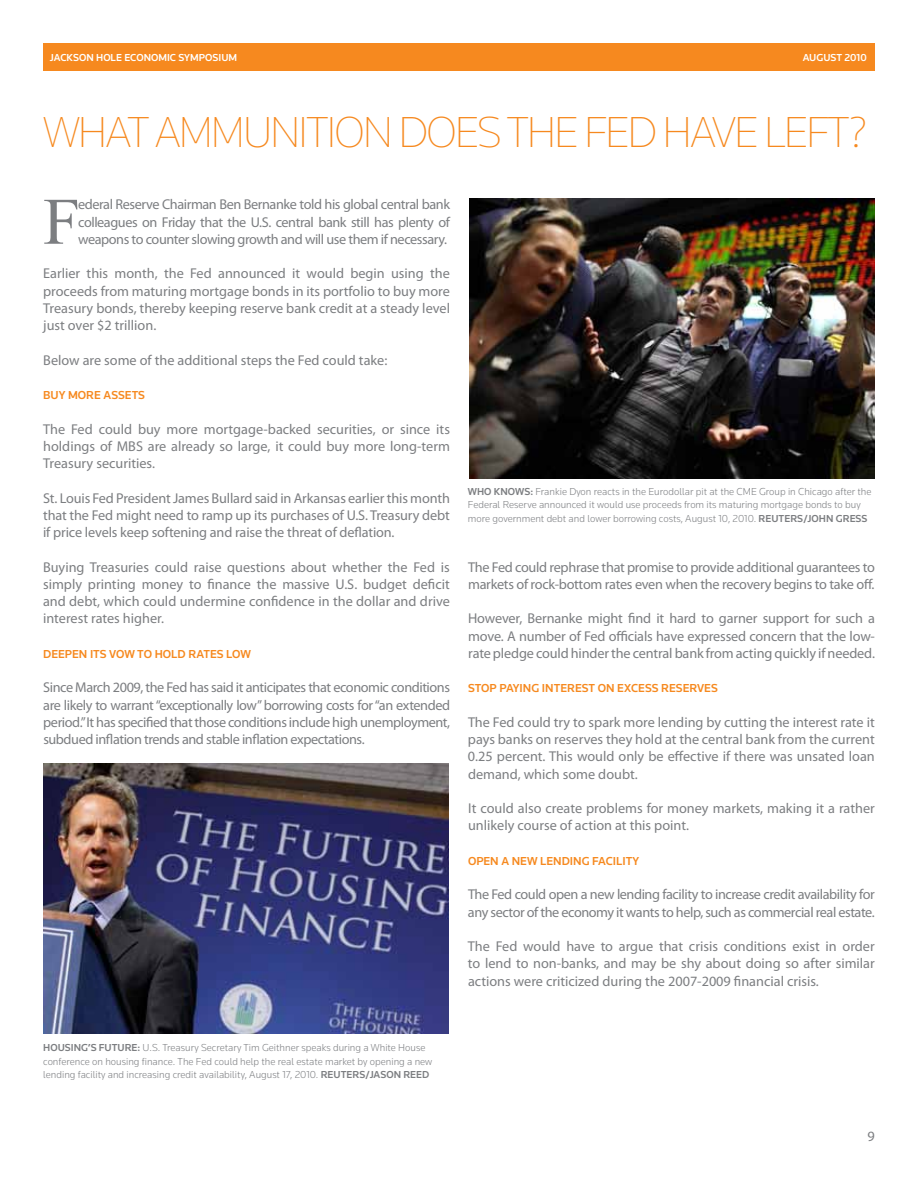
<style>
.page{position:relative;width:918px;height:1188px;background:#fff}
.page>*{position:absolute;margin:0;border:0;box-sizing:border-box;transform-origin:0 0}
.t1{font:66.3px "Times New Roman";color:#7c7e81}
.t2{font:200 45px "Knowledge";letter-spacing:-.05em;color:#f6891f}
.t3{font:14.25px/17.2px "Myriad Pro";letter-spacing:-.01em;color:#7c7e81;text-align:justify}
.t4{font:14.25px/17.2px "Myriad Pro";letter-spacing:-.03em;color:#7c7e81}
.t5{font:500 12px "Knowledge";color:#f6891f}
.t6{font:300 10.5px/13.5px "Knowledge";color:#7c7e81}
.t7{font:500 10.5px "Knowledge";color:#7c7e81}
.t8{font:500 10.5px "Knowledge";color:#fff}
.s1{font-weight:500}
</style>
<div class="page">
<div style="left:43px;top:43px;width:832px;height:28px;background:#f6891f"></div>
<img style="left:470px;top:199px;width:405px;height:280px">
<img style="left:43px;top:764px;width:405px;height:270px">
<p class="t8" style="left:50px;top:51px;width:189px">JACKSON HOLE ECONOMIC SYMPOSIUM</p>
<p class="t8" style="left:803px;top:51px;width:65px">AUGUST 2010</p>
<h2 class="t2" style="left:43px;top:104px;width:166px">WHAT AMMU</h2>
<h2 class="t2" style="left:270px;top:104px;width:599px">NITI ON DOES THE FED HAVE LEFT?</h2>
<h1 class="t1" style="left:43px;top:177px;width:38px">F</h1>
<p class="t3" style="left:78px;top:196px;width:373px">ederal Reserve Chairman Ben Bernanke told his global central bank colleagues on Friday that the U.S. central bank still has plenty of weapons to counter slowing growth and will use them if necessary.</p>
<p class="t3" style="left:43px;top:265px;width:408px">Earlier this month, the Fed announced it would begin using the proceeds from maturing mortgage bonds in its portfolio to buy more Treasury bonds, thereby keeping reserve bank credit at a steady level just over $2 trillion.</p>
<p class="t3" style="left:43px;top:351px;width:346px">Below are some of the additional steps the Fed could take:</p>
<p class="t5" style="left:43px;top:388px;width:34px">BUY MORE</p>
<p class="t5" style="left:104px;top:388px;width:8px">ASSETS</p>
<p class="t3" style="left:43px;top:420px;width:408px">The Fed could buy more mortgage-backed securities, or since its holdings of MBS are already so large, it could buy more long-term Treasury securities.</p>
<p class="t3" style="left:43px;top:489px;width:408px">St. Louis Fed President James Bullard said in Arkansas earlier this month that the Fed might need to ramp up its purchases of U.S. Treasury debt if price levels keep softening and raise the threat of deflation.</p>
<p class="t3" style="left:43px;top:558px;width:408px">Buying Treasuries could raise questions about whether the Fed is simply printing money to finance the massive U.S. budget deficit and debt, which could undermine confidence in the dollar and drive interest rates higher.</p>
<p class="t5" style="left:43px;top:646px;width:9px">DEEPEN</p>
<p class="t5" style="left:90px;top:646px;width:29px">ITS VOW</p>
<p class="t5" style="left:137px;top:646px;width:26px">TO HOLD</p>
<p class="t5" style="left:188px;top:646px;width:8px">RATES</p>
<p class="t5" style="left:226px;top:646px;width:10px">LOW</p>
<p class="t3" style="left:43px;top:679px;width:408px">Since March 2009, the Fed has said it anticipates that economic conditions are likely to warrant “exceptionally low”borrowing costs for “an extended period.”It has specified that those conditions include high unemployment, subdued inflation trends and stable inflation expectations.</p>
<p class="t7" style="left:468px;top:485px;width:9px">WHO</p>
<p class="t7" style="left:494px;top:485px;width:9px">KNOWS</p>
<p class="t6" style="left:530px;top:484px;width:214px"><span class="s1">:</span> Frankie Dyon reacts in the Eurodollar pit at the CME</p>
<p class="t6" style="left:468px;top:484px;width:405px;text-indent:291px">Group in Chicago after the<br>Federal Reserve announced it would use proceeds from its maturing mortgage bonds to buy more government debt and lower borrowing costs, August 10, 2010. <span class="s1">REUTERS</span></p>
<p class="t7" style="left:803px;top:512px;width:66px">/JOHN GRESS</p>
<p class="t3" style="left:468px;top:558px;width:408px">The Fed could rephrase that promise to provide additional guarantees to markets of rock-bottom rates even when the recovery begins to take off.</p>
<p class="t3" style="left:468px;top:610px;width:408px">However, Bernanke might find it hard to garner support for such a move. A number of Fed officials have expressed concern that the low&shy;ratepledge could hinderthe centralbank from acting quickly if needed.</p>
<p class="t5" style="left:468px;top:681px;width:9px">STOP</p>
<p class="t5" style="left:499px;top:681px;width:8px">PAYING</p>
<p class="t5" style="left:542px;top:681px;width:8px">INTEREST</p>
<p class="t5" style="left:598px;top:681px;width:42px">ON EXCESS</p>
<p class="t5" style="left:661px;top:681px;width:8px">RESERVES</p>
<p class="t3" style="left:468px;top:713px;width:408px">The Fed could try to spark more lending by cutting the interest rate it pays banks on reserves they hold at the central bank from the current 0.25 percent. This would only be effective if there was unsated loan demand, which some doubt.</p>
<p class="t3" style="left:468px;top:799px;width:408px">It could also create problems for money markets, making it a rather unlikely course of action at this point.</p>
<p class="t5" style="left:468px;top:853px;width:9px">OPEN</p>
<p class="t5" style="left:501px;top:853px;width:20px">ANEW</p>
<p class="t5" style="left:540px;top:853px;width:8px">LENDING</p>
<p class="t5" style="left:592px;top:853px;width:7px">FACILITY</p>
<p class="t4" style="left:468px;top:886px;width:408px">The Fed could open a new lending facility to increase credit availability for any sector of the economy it wants to help, such as commercial real estate.</p>
<p class="t3" style="left:468px;top:937px;width:408px">The Fed would have to argue that crisis conditions exist in order to lend to non-banks, and may be shy about doing so after similar actions were criticized during the 2007-2009 financial crisis.</p>
<p class="t6" style="left:43px;top:1041px;width:391px;text-indent:94px"><span class="s1">:</span> U.S. Treasury Secretary Tim Geithner speaks during a White House conference on housing finance. The Fed could help the real estate market by opening a new lending facility and increasing credit availability, August 17, 2010. <span class="s1">REUTERS</span></p>
<p class="t7" style="left:43px;top:1041px;width:8px">HOUSING</p>
<p class="t7" style="left:88px;top:1041px;width:18px">’S FUTURE</p>
<p class="t7" style="left:365px;top:1068px;width:12px">/JASON</p>
<p class="t7" style="left:403px;top:1068px;width:8px">REED</p>
<p class="t3" style="left:867px;top:1127px;width:9px">9</p>
</div>
